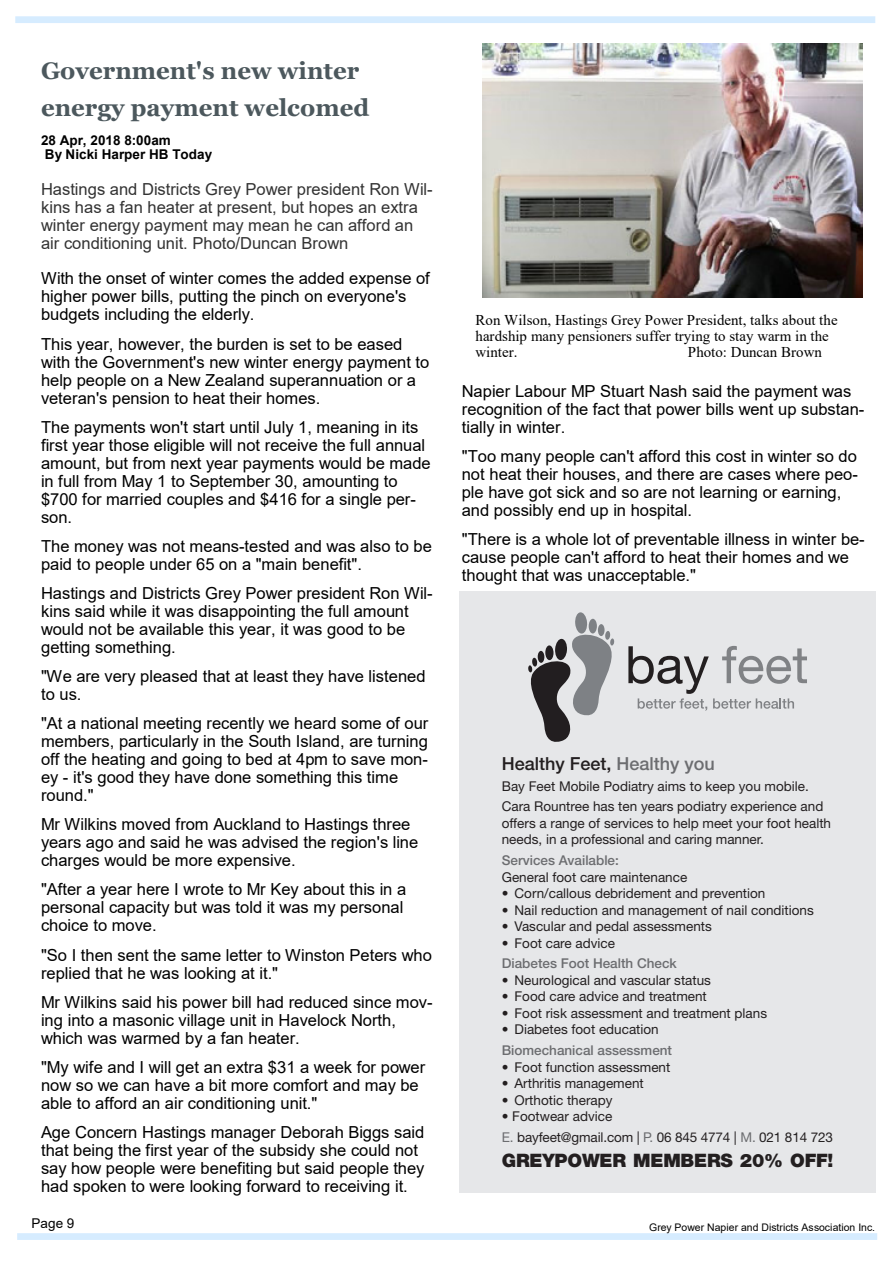
<style>
.page{position:relative;width:893px;height:1263px;background:#fff}
.page>*{position:absolute;margin:0;border:0;box-sizing:border-box;transform-origin:0 0}
.t1{font:700 24px/36.9px "Georgia";color:#4c585d}
.t2{font:900 18.6px "Helvetica Neue LT Std";letter-spacing:-.01em;color:#231f20}
.t3{font:500 18px "Helvetica Neue LT Std";color:#231f20}
.t4{font:16.65px "Arial";color:#000}
.t5{font:16.5px/18px "Arial";color:#000}
.t6{font:16.5px/18px "Arial";color:#333}
.t7{font:15px/15.9px "Times New Roman";color:#000}
.t8{font:13.5px/20.7px "Helvetica Neue LT Std";color:#231f20}
.t9{font:500 13.5px/20.7px "Helvetica Neue LT Std";color:#6c6d70}
.t10{font:700 13.5px/14.7px "Arial";letter-spacing:.005em;color:#000}
.t11{font:13.5px "Arial";color:#000}
.t12{font:10.5px "Arial";color:#000}
.s1{color:#6c6d70}
.s2{font-weight:500;color:#6c6d70}
.s3{font-weight:400;color:#231f20}
</style>
<div class="page">
<div style="left:17px;top:1233px;width:860px;height:7px;background:#d6ecff"></div>
<div style="left:15px;top:16px;width:860px;height:7px;background:#d6ecff"></div>
<img style="left:483px;top:44px;width:379px;height:253px">
<div style="left:459px;top:591px;width:417px;height:602px;background:#e6e7e9"></div>
<svg style="left:528px;top:612px;width:87px;height:130px"></svg>
<svg style="left:628px;top:646px;width:179px;height:65px"></svg>
<h1 class="t1" style="left:41px;top:53px;width:330px">Government's new winter energy payment welcomed</h1>
<p class="t10" style="left:41px;top:133px;width:173px">28 Apr, 2018 8:00am<br>By Nicki Harper HB Today</p>
<p class="t6" style="left:41px;top:180px;width:393px">Hastings and Districts Grey Power president Ron Wil&shy;kins has a fan heater at present, but hopes an extra winter energy payment may mean he can afford an air conditioning unit. Photo/Duncan Brown</p>
<p class="t5" style="left:41px;top:270px;width:390px">With the onset of winter comes the added expense of higher power bills, putting the pinch on everyone's budgets including the elderly.</p>
<p class="t4" style="left:41px;top:332px;width:363px">This year, however, the burden is set to be eased</p>
<p class="t5" style="left:41px;top:353px;width:390px">with the Government's new winter energy payment to help people on a New Zealand superannuation or a veteran's pension to heat their homes.</p>
<p class="t5" style="left:41px;top:418px;width:391px">The payments won't start until July 1, meaning in its first year those eligible will not receive the full annual amount, but from next year payments would be made in full from May 1 to September 30, amounting to $700 for married couples and $416 for a single per&shy;son.</p>
<p class="t5" style="left:41px;top:537px;width:392px">The money was not means-tested and was also to be paid to people under 65 on a "main benefit".</p>
<p class="t5" style="left:41px;top:584px;width:393px">Hastings and Districts Grey Power president Ron Wil&shy;kins said while it was disappointing the full amount would not be available this year, it was good to be getting something.</p>
<p class="t5" style="left:41px;top:667px;width:386px">"We are very pleased that at least they have listened to us.</p>
<p class="t5" style="left:41px;top:714px;width:389px">"At a national meeting recently we heard some of our members, particularly in the South Island, are turning off the heating and going to bed at 4pm to save mon&shy;ey - it's good they have done something this time round."</p>
<p class="t4" style="left:41px;top:813px;width:371px">Mr Wilkins moved from Auckland to Hastings three</p>
<p class="t5" style="left:41px;top:833px;width:379px">years ago and said he was advised the region's line charges would be more expensive.</p>
<p class="t5" style="left:41px;top:880px;width:367px">"After a year here I wrote to Mr Key about this in a personal capacity but was told it was my personal choice to move.</p>
<p class="t5" style="left:41px;top:946px;width:392px">"So I then sent the same letter to Winston Peters who replied that he was looking at it."</p>
<p class="t5" style="left:41px;top:993px;width:393px">Mr Wilkins said his power bill had reduced since mov&shy;ing into a masonic village unit in Havelock North, which was warmed by a fan heater.</p>
<p class="t4" style="left:41px;top:1055px;width:386px">"My wife and I will get an extra $31 a week for power</p>
<p class="t5" style="left:41px;top:1076px;width:379px">now so we can have a bit more comfort and may be able to afford an air conditioning unit."</p>
<p class="t5" style="left:41px;top:1123px;width:385px">Age Concern Hastings manager Deborah Biggs said that being the first year of the subsidy she could not say how people were benefiting but said people they had spoken to were looking forward to receiving it.</p>
<p class="t7" style="left:476px;top:312px;width:363px">Ron Wilson, Hastings Grey Power President, talks about the hardship many pensioners suffer trying to stay warm in the winter.</p>
<p class="t7" style="left:688px;top:344px;width:135px">Photo: Duncan Brown</p>
<p class="t5" style="left:462px;top:382px;width:404px">Napier Labour MP Stuart Nash said the payment was recognition of the fact that power bills went up substan&shy;tially in winter.</p>
<p class="t5" style="left:462px;top:447px;width:398px">"Too many people can't afford this cost in winter so do not heat their houses, and there are cases where peo&shy;ple have got sick and so are not learning or earning, and possibly end up in hospital.</p>
<p class="t5" style="left:462px;top:530px;width:404px">"There is a whole lot of preventable illness in winter be&shy;cause people can't afford to heat their homes and we</p>
<p class="t4" style="left:462px;top:563px;width:236px">thought that was unacceptable."</p>
<p class="t3" style="left:502px;top:753px;width:215px">Healthy Feet, <span class="s1">Healthy you</span></p>
<p class="t8" style="left:502px;top:775px;width:323px">Bay Feet Mobile Podiatry aims to keep you mobile.<br>Cara Rountree has ten years podiatry experience and</p>
<p class="t8" style="left:502px;top:814px;width:331px;line-height:16.5px">offers a range of services to help meet your foot health needs, in a professional and caring manner.</p>
<p class="t8" style="left:502px;top:852px;width:187px;line-height:16.5px"><span class="s2">Services Available:<br></span>General foot care maintenance</p>
<p class="t8" style="left:502px;top:883px;width:265px">• Corn/callous debridement and prevention</p>
<p class="t8" style="left:502px;top:899px;width:314px">• Nail reduction and management of nail conditions</p>
<p class="t8" style="left:502px;top:916px;width:212px">• Vascular and pedal assessments</p>
<p class="t9" style="left:502px;top:932px;width:177px"><span class="s3">• Foot care advice<br></span>Diabetes Foot Health Check</p>
<p class="t8" style="left:502px;top:969px;width:211px">• Neurological and vascular status</p>
<p class="t8" style="left:502px;top:986px;width:207px">• Food care advice and treatment</p>
<p class="t8" style="left:502px;top:1002px;width:267px">• Foot risk assessment and treatment plans</p>
<p class="t9" style="left:502px;top:1019px;width:172px"><span class="s3">• Diabetes foot education<br></span>Biomechanical assessment</p>
<p class="t8" style="left:502px;top:1056px;width:170px">• Foot function assessment</p>
<p class="t8" style="left:502px;top:1073px;width:144px">• Arthritis management</p>
<p class="t8" style="left:502px;top:1089px;width:112px">• Orthotic therapy</p>
<p class="t8" style="left:502px;top:1106px;width:333px">• Footwear advice<br><span class="s1">E.</span> bayfeet@gmail.com | <span class="s1">P.</span> 06 845 4774 | <span class="s1">M.</span> 021 814 723</p>
<p class="t2" style="left:502px;top:1149px;width:333px">GREYPOWER MEMBERS 20% OFF!</p>
<p class="t11" style="left:32px;top:1214px;width:44px">Page 9</p>
<p class="t12" style="left:649px;top:1220px;width:227px">Grey Power Napier and Districts Association Inc.</p>
</div>
